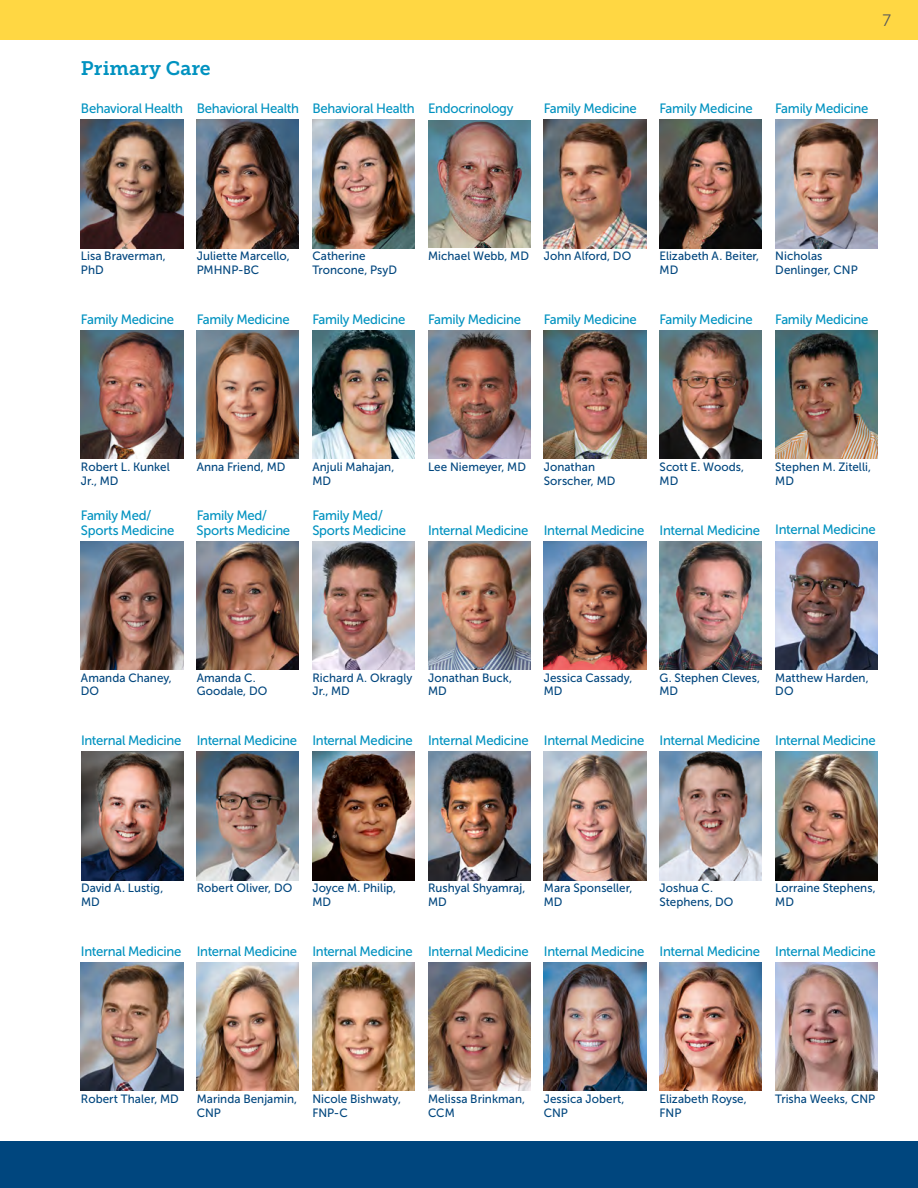
<style>
.page{position:relative;width:918px;height:1188px;background:#fff}
.page>*{position:absolute;margin:0;border:0;box-sizing:border-box;transform-origin:0 0}
.Specialities_Primary_Head-NO_span{font:19.5px "Museo Slab 700";letter-spacing:.005em;color:#0092c0}
.SPEC_PRIM_CARE_HEAD{font:16.5px "Museo Sans 300";color:#57585a}
.DOC-specialties{font:13.5px/14.2px "Museo Sans 500";letter-spacing:-.02em;color:#0092c0}
.CUTLINE-Name{font:12px/13.5px "Museo Sans 500";letter-spacing:.005em;color:#00467e}
</style>
<div class="page">
<img style="left:775px;top:331px;width:103px;height:128px">
<img style="left:312px;top:752px;width:103px;height:128px">
<img style="left:197px;top:541px;width:102px;height:129px">
<img style="left:312px;top:541px;width:103px;height:129px">
<img style="left:81px;top:752px;width:102px;height:128px">
<img style="left:428px;top:752px;width:102px;height:128px">
<img style="left:197px;top:752px;width:102px;height:128px">
<img style="left:775px;top:963px;width:102px;height:128px">
<img style="left:428px;top:541px;width:102px;height:129px">
<img style="left:544px;top:541px;width:102px;height:129px">
<img style="left:660px;top:541px;width:102px;height:129px">
<img style="left:775px;top:541px;width:103px;height:128px">
<img style="left:660px;top:752px;width:102px;height:128px">
<img style="left:544px;top:752px;width:102px;height:128px">
<img style="left:81px;top:963px;width:102px;height:128px">
<img style="left:544px;top:963px;width:102px;height:128px">
<img style="left:197px;top:963px;width:102px;height:128px">
<img style="left:312px;top:963px;width:103px;height:128px">
<img style="left:428px;top:963px;width:102px;height:128px">
<img style="left:81px;top:541px;width:102px;height:129px">
<img style="left:660px;top:331px;width:102px;height:128px">
<img style="left:660px;top:120px;width:102px;height:128px">
<img style="left:81px;top:331px;width:102px;height:128px">
<img style="left:544px;top:331px;width:102px;height:128px">
<img style="left:775px;top:752px;width:103px;height:128px">
<img style="left:775px;top:120px;width:103px;height:128px">
<img style="left:197px;top:331px;width:102px;height:128px">
<img style="left:544px;top:120px;width:102px;height:128px">
<img style="left:312px;top:331px;width:103px;height:128px">
<img style="left:428px;top:331px;width:102px;height:128px">
<img style="left:312px;top:120px;width:103px;height:128px">
<img style="left:81px;top:120px;width:102px;height:128px">
<img style="left:197px;top:120px;width:102px;height:128px">
<img style="left:428px;top:120px;width:102px;height:128px">
<img style="left:660px;top:963px;width:102px;height:128px">
<div style="left:0;top:1141px;width:918px;height:47px;background:#00467e"></div>
<div style="left:0;top:0;width:918px;height:40px;background:#ffd743"></div>
<p class="Specialities_Primary_Head-NO_span" style="left:81px;top:57px;width:131px">Primary Care</p>
<p class="DOC-specialties" style="left:81px;top:101px;width:104px">Behavioral Health</p>
<p class="DOC-specialties" style="left:197px;top:101px;width:104px">Behavioral Health</p>
<p class="DOC-specialties" style="left:312px;top:101px;width:104px">Behavioral Health</p>
<p class="DOC-specialties" style="left:428px;top:101px;width:87px">Endocrinology</p>
<p class="SPEC_PRIM_CARE_HEAD" style="left:882px;top:11px;width:10px">7</p>
<p class="DOC-specialties" style="left:544px;top:101px;width:95px">Family Medicine</p>
<p class="DOC-specialties" style="left:660px;top:101px;width:95px">Family Medicine</p>
<p class="DOC-specialties" style="left:775px;top:101px;width:95px">Family Medicine</p>
<p class="CUTLINE-Name" style="left:81px;top:250px;width:86px">Lisa Braverman,<br>PhD</p>
<p class="DOC-specialties" style="left:81px;top:312px;width:95px">Family Medicine</p>
<p class="CUTLINE-Name" style="left:197px;top:250px;width:94px">Juliette Marcello,<br>PMHNP-BC</p>
<p class="DOC-specialties" style="left:197px;top:312px;width:95px">Family Medicine</p>
<p class="CUTLINE-Name" style="left:312px;top:250px;width:86px">Catherine<br>Troncone, PsyD</p>
<p class="DOC-specialties" style="left:312px;top:312px;width:95px">Family Medicine</p>
<p class="CUTLINE-Name" style="left:428px;top:250px;width:102px">Michael Webb, MD</p>
<p class="CUTLINE-Name" style="left:544px;top:250px;width:89px">John Alford, DO</p>
<p class="DOC-specialties" style="left:428px;top:312px;width:95px">Family Medicine</p>
<p class="DOC-specialties" style="left:544px;top:312px;width:95px">Family Medicine</p>
<p class="CUTLINE-Name" style="left:660px;top:250px;width:101px">Elizabeth A. Beiter,<br>MD</p>
<p class="DOC-specialties" style="left:660px;top:312px;width:95px">Family Medicine</p>
<p class="CUTLINE-Name" style="left:775px;top:250px;width:84px">Nicholas<br>Denlinger, CNP</p>
<p class="DOC-specialties" style="left:775px;top:312px;width:95px">Family Medicine</p>
<p class="CUTLINE-Name" style="left:81px;top:460px;width:90px">Robert L. Kunkel<br>Jr., MD</p>
<p class="DOC-specialties" style="left:81px;top:509px;width:95px">Family Med/<br>Sports Medicine</p>
<p class="CUTLINE-Name" style="left:197px;top:460px;width:90px">Anna Friend, MD</p>
<p class="DOC-specialties" style="left:197px;top:509px;width:95px">Family Med/<br>Sports Medicine</p>
<p class="CUTLINE-Name" style="left:312px;top:460px;width:83px">Anjuli Mahajan,<br>MD</p>
<p class="DOC-specialties" style="left:312px;top:509px;width:95px">Family Med/<br>Sports Medicine</p>
<p class="CUTLINE-Name" style="left:428px;top:460px;width:99px">Lee Niemeyer, MD</p>
<p class="DOC-specialties" style="left:428px;top:523px;width:102px">Internal Medicine</p>
<p class="CUTLINE-Name" style="left:544px;top:460px;width:73px">Jonathan<br>Sorscher, MD</p>
<p class="DOC-specialties" style="left:544px;top:523px;width:102px">Internal Medicine</p>
<p class="CUTLINE-Name" style="left:660px;top:460px;width:86px">Scott E. Woods,<br>MD</p>
<p class="DOC-specialties" style="left:660px;top:523px;width:102px">Internal Medicine</p>
<p class="CUTLINE-Name" style="left:775px;top:460px;width:97px">Stephen M. Zitelli,<br>MD</p>
<p class="DOC-specialties" style="left:775px;top:523px;width:102px">Internal Medicine</p>
<p class="CUTLINE-Name" style="left:81px;top:671px;width:92px">Amanda Chaney,<br>DO</p>
<p class="DOC-specialties" style="left:81px;top:733px;width:102px">Internal Medicine</p>
<p class="CUTLINE-Name" style="left:197px;top:671px;width:72px">Amanda C.<br>Goodale, DO</p>
<p class="DOC-specialties" style="left:197px;top:733px;width:102px">Internal Medicine</p>
<p class="CUTLINE-Name" style="left:312px;top:671px;width:101px">Richard A. Okragly<br>Jr., MD</p>
<p class="DOC-specialties" style="left:312px;top:733px;width:102px">Internal Medicine</p>
<p class="CUTLINE-Name" style="left:428px;top:671px;width:86px">Jonathan Buck,<br>MD</p>
<p class="DOC-specialties" style="left:428px;top:733px;width:102px">Internal Medicine</p>
<p class="CUTLINE-Name" style="left:544px;top:671px;width:90px">Jessica Cassady,<br>MD</p>
<p class="DOC-specialties" style="left:544px;top:733px;width:102px">Internal Medicine</p>
<p class="CUTLINE-Name" style="left:660px;top:671px;width:102px">G. Stephen Cleves,<br>MD</p>
<p class="DOC-specialties" style="left:660px;top:733px;width:102px">Internal Medicine</p>
<p class="CUTLINE-Name" style="left:775px;top:671px;width:95px">Matthew Harden,<br>DO</p>
<p class="DOC-specialties" style="left:775px;top:733px;width:102px">Internal Medicine</p>
<p class="CUTLINE-Name" style="left:81px;top:882px;width:84px">David A. Lustig,<br>MD</p>
<p class="DOC-specialties" style="left:81px;top:944px;width:102px">Internal Medicine</p>
<p class="CUTLINE-Name" style="left:197px;top:882px;width:97px">Robert Oliver, DO</p>
<p class="CUTLINE-Name" style="left:312px;top:882px;width:85px">Joyce M. Philip,<br>MD</p>
<p class="DOC-specialties" style="left:197px;top:944px;width:102px">Internal Medicine</p>
<p class="DOC-specialties" style="left:312px;top:944px;width:102px">Internal Medicine</p>
<p class="CUTLINE-Name" style="left:428px;top:882px;width:99px">Rushyal Shyamraj,<br>MD</p>
<p class="DOC-specialties" style="left:428px;top:944px;width:102px">Internal Medicine</p>
<p class="CUTLINE-Name" style="left:544px;top:882px;width:90px">Mara Sponseller,<br>MD</p>
<p class="DOC-specialties" style="left:544px;top:944px;width:102px">Internal Medicine</p>
<p class="CUTLINE-Name" style="left:660px;top:882px;width:75px">Joshua C.<br>Stephens, DO</p>
<p class="DOC-specialties" style="left:660px;top:944px;width:102px">Internal Medicine</p>
<p class="CUTLINE-Name" style="left:775px;top:882px;width:102px">Lorraine Stephens,<br>MD</p>
<p class="DOC-specialties" style="left:775px;top:944px;width:102px">Internal Medicine</p>
<p class="CUTLINE-Name" style="left:81px;top:1092px;width:99px">Robert Thaler, MD</p>
<p class="CUTLINE-Name" style="left:197px;top:1092px;width:102px">Marinda Benjamin,<br>CNP</p>
<p class="CUTLINE-Name" style="left:312px;top:1092px;width:90px">Nicole Bishwaty,<br>FNP-C</p>
<p class="CUTLINE-Name" style="left:428px;top:1092px;width:99px">Melissa Brinkman,<br>CCM</p>
<p class="CUTLINE-Name" style="left:544px;top:1092px;width:82px">Jessica Jobert,<br>CNP</p>
<p class="CUTLINE-Name" style="left:660px;top:1092px;width:89px">Elizabeth Royse,<br>FNP</p>
<p class="CUTLINE-Name" style="left:775px;top:1092px;width:101px">Trisha Weeks, CNP</p>
</div>
